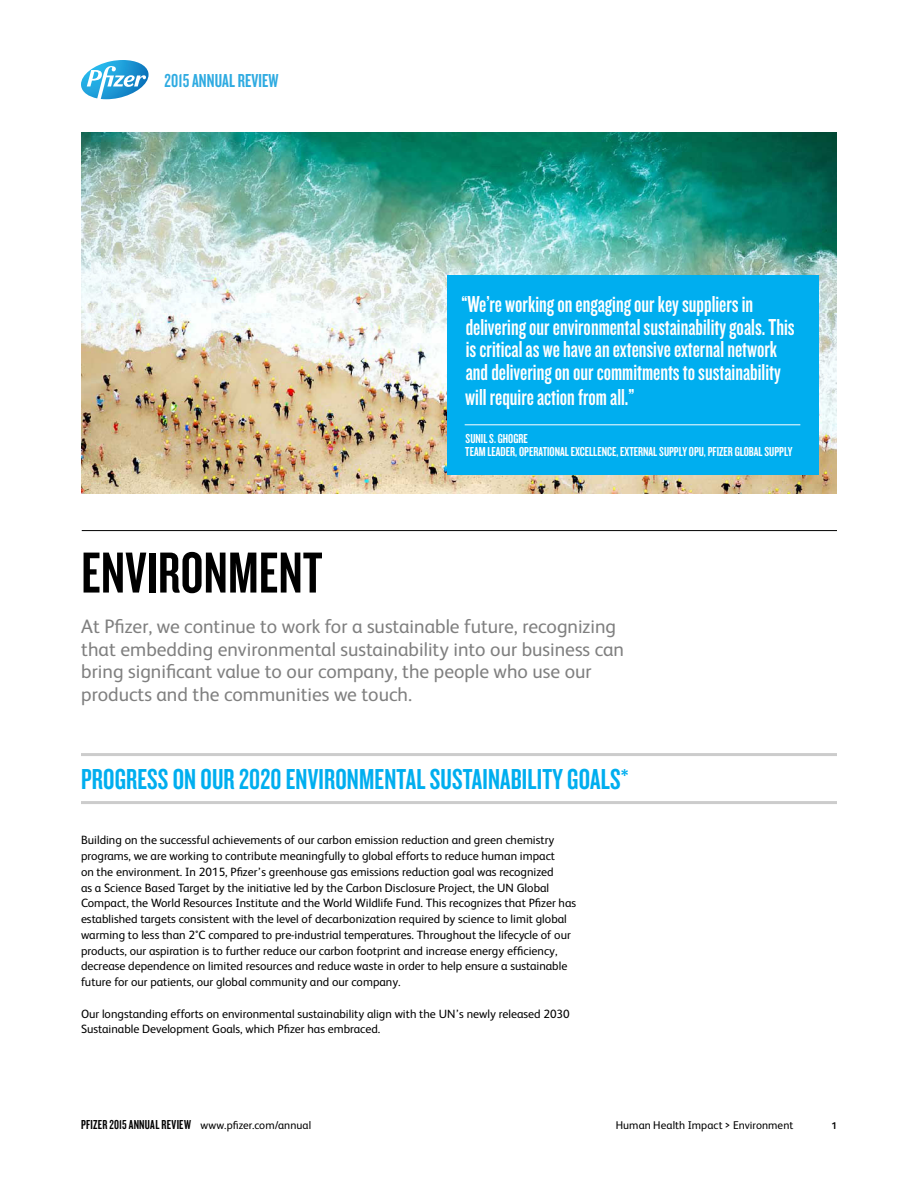
<style>
.page{position:relative;width:918px;height:1188px;background:#fff}
.page>*{position:absolute;margin:0;border:0;box-sizing:border-box;transform-origin:0 0}
.t1{font:60px "Knockout 48 Featherweight";letter-spacing:.005em;color:#000}
.t2{font:30px "Knockout 48 Featherweight";letter-spacing:.005em;color:#00aeef}
.t3{font:24px/22.5px "Knockout 48 Featherweight";color:#fff}
.t4{font:19.5px/22.5px "FS Albert";color:#7f7f7f}
.t5{font:19.5px "Knockout 48 Featherweight";letter-spacing:.005em;color:#2fabe1}
.t6{font:13.5px/13.5px "Knockout 48 Featherweight";color:#fff}
.t7{font:13.5px "Knockout 48 Featherweight";letter-spacing:.02em;color:#000}
.t8{font:12px/15.8px "FS Albert";color:#000}
.t9{font:11.25px "FS Albert";letter-spacing:.005em;color:#000}
.t10{font:700 9.75px "FS Albert";color:#000}
.s1{font-family:"FS Albert";font-size:11.25px}
</style>
<div class="page">
<svg style="left:81px;top:60px;width:68px;height:39px"></svg>
<hr style="left:82px;top:530px;width:755px;height:1px;background:#000">
<img style="left:81px;top:133px;width:756px;height:360px">
<div style="left:447px;top:275px;width:371px;height:199px;background:#00aeef"></div>
<hr style="left:465px;top:425px;width:335px;height:1px;background:#fff">
<hr style="left:81px;top:753px;width:756px;height:3px;background:#ccc">
<hr style="left:81px;top:801px;width:756px;height:3px;background:#ccc">
<h3 class="t5" style="left:165px;top:69px;width:115px">2015 ANNUAL REVIEW</h3>
<h3 class="t3" style="left:461px;top:293px;width:335px">“We’re working on engaging our key suppliers in delivering our environmental sustainability goals. This is critical as we have an extensive external network and delivering on our commitments to sustainability</h3>
<h3 class="t3" style="left:465px;top:385px;width:171px">will require action from all.”</h3>
<p class="t6" style="left:465px;top:431px;width:329px">SUNIL S. GHOGRE<br>TEAM LEADER, OPERATIONAL EXCELLENCE, EXTERNAL SUPPLY OPU, PFIZER GLOBAL SUPPLY</p>
<h1 class="t1" style="left:81px;top:536px;width:243px">ENVIRONMENT</h1>
<p class="t4" style="left:81px;top:614px;width:544px">At Pfizer, we continue to work for a sustainable future, recognizing that embedding environmental sustainability into our business can bring significant value to our company, the people who use our products and the communities we touch.</p>
<h2 class="t2" style="left:81px;top:761px;width:549px">PROGRESS ON OUR 2020 ENVIRONMENTAL SUSTAINABILITY GOALS*</h2>
<p class="t8" style="left:81px;top:832px;width:497px">Building on the successful achievements of our carbon emission reduction and green chemistry programs, we are working to contribute meaningfully to global efforts to reduce human impact<br>on the environment. In 2015, Pfizer’s greenhouse gas emissions reduction goal was recognized<br>as a Science Based Target by the initiative led by the Carbon Disclosure Project, the UN Global Compact, the World Resources Institute and the World Wildlife Fund. This recognizes that Pfizer has established targets consistent with the level of decarbonization required by science to limit global warming to less than 2°C compared to pre-industrial temperatures. Throughout the lifecycle of our products, our aspiration is to further reduce our carbon footprint and increase energy efficiency, decrease dependence on limited resources and reduce waste in order to help ensure a sustainable future for our patients, our global community and our company.</p>
<p class="t8" style="left:81px;top:1005px;width:490px">Our longstanding efforts on environmental sustainability align with the UN’s newly released 2030<br>Sustainable Development Goals, which Pfizer has embraced.</p>
<p class="t7" style="left:81px;top:1117px;width:232px">PFIZER 2015 ANNUAL REVIEW <span class="s1">www.pfizer.com/annual</span></p>
<p class="t9" style="left:616px;top:1118px;width:179px">Human Health Impact &gt; Environment</p>
<p class="t10" style="left:832px;top:1119px;width:7px">1</p>
</div>
